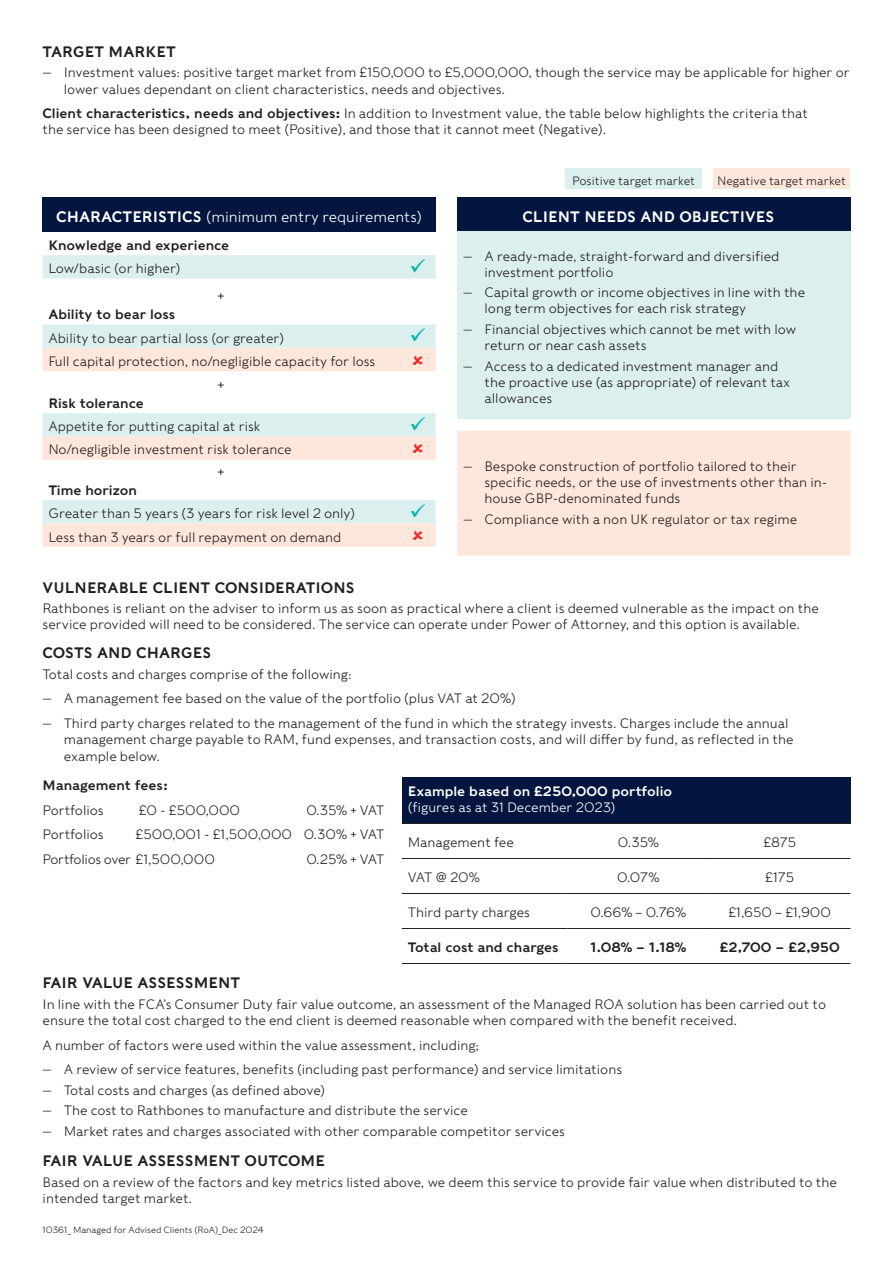
<style>
.page{position:relative;width:893px;height:1263px;background:#fff}
.page>*{position:absolute;margin:0;border:0;box-sizing:border-box;transform-origin:0 0}
.Heading{font:15px "Rathbones Sans";color:#231f20}
.Table_text_bold{font:300 15px "Rathbones Sans";color:#fff}
.Table_text_bold-2{font:15px "Rathbones Sans";color:#fff}
.Table_text{font:300 15px "Rathbones Sans";color:#231f20}
.Text{font:300 13.5px/16.2px "Rathbones Sans";color:#231f20}
.Table_text-2{font:300 13.5px "Rathbones Sans";color:#231f20}
.Table_text_9pt{font:300 13.5px "Rathbones Sans";color:#231f20}
.Table_text-3{font:13.5px "Rathbones Sans";color:#231f20}
.Table_text_9pt-2{font:13.5px/16.2px "Rathbones Sans";color:#fff}
.Table_text_9pt-3{font:13.5px "Rathbones Sans";color:#231f20}
.Text-2{font:300 13.5px "Rathbones Sans";letter-spacing:-.02em;color:#231f20}
.Text-3{font:13.5px "Rathbones Sans";color:#231f20}
.t1{font:300 12px "Rathbones Sans";letter-spacing:-.005em;color:#231f20}
.t2{font:300 9px "Rathbones Sans";color:#231f20}
.s1{font-family:"Guardian RTB Egyp";font-weight:400}
.s2{font-weight:400}
.s3{font-weight:300}
</style>
<div class="page">
<div style="left:42px;top:198px;width:394px;height:34px;background:#041640"></div>
<svg style="left:42px;top:255px;width:394px;height:93px"></svg>
<svg style="left:42px;top:348px;width:394px;height:199px"></svg>
<div style="left:457px;top:198px;width:393px;height:34px;background:#041640"></div>
<div style="left:457px;top:232px;width:393px;height:187px;background:#dbf0ee"></div>
<div style="left:457px;top:431px;width:393px;height:125px;background:#fde7db"></div>
<div style="left:566px;top:169px;width:136px;height:20px;background:#dbf0ee"></div>
<div style="left:714px;top:169px;width:136px;height:20px;background:#fde7db"></div>
<div style="left:402px;top:777px;width:448px;height:46px;background:#041640"></div>
<hr style="left:402px;top:823px;width:166px;height:1px;background:#231f20">
<hr style="left:568px;top:823px;width:141px;height:1px;background:#231f20">
<hr style="left:709px;top:823px;width:141px;height:1px;background:#231f20">
<hr style="left:402px;top:858px;width:166px;height:1px;background:#231f20">
<hr style="left:568px;top:858px;width:141px;height:1px;background:#231f20">
<hr style="left:709px;top:858px;width:141px;height:1px;background:#231f20">
<hr style="left:402px;top:893px;width:166px;height:1px;background:#231f20">
<hr style="left:568px;top:893px;width:141px;height:1px;background:#231f20">
<hr style="left:709px;top:893px;width:141px;height:1px;background:#231f20">
<hr style="left:402px;top:928px;width:166px;height:1px;background:#231f20">
<hr style="left:568px;top:928px;width:141px;height:1px;background:#231f20">
<hr style="left:709px;top:928px;width:141px;height:1px;background:#231f20">
<hr style="left:402px;top:963px;width:166px;height:1px;background:#231f20">
<hr style="left:568px;top:963px;width:141px;height:1px;background:#231f20">
<hr style="left:709px;top:963px;width:141px;height:1px;background:#231f20">
<svg style="left:412px;top:355px;width:11px;height:10px"></svg>
<svg style="left:412px;top:443px;width:11px;height:10px"></svg>
<svg style="left:412px;top:530px;width:11px;height:10px"></svg>
<svg style="left:411px;top:259px;width:14px;height:13px"></svg>
<svg style="left:411px;top:328px;width:14px;height:14px"></svg>
<svg style="left:411px;top:416px;width:14px;height:14px"></svg>
<svg style="left:411px;top:504px;width:14px;height:13px"></svg>
<p class="Heading" style="left:42px;top:42px;width:135px">TARGET MARKET</p>
<p class="Text" style="left:64px;top:64px;width:788px;text-indent:-21px"><span class="s1">—</span> Investment values: positive target market from £150,000 to £5,000,000, though the service may be applicable for higher or lower values dependant on client characteristics, needs and objectives.</p>
<p class="Text" style="left:42px;top:105px;width:767px"><span class="s2">Client characteristics, needs and objectives:</span> In addition to Investment value, the table below highlights the criteria that the service has been designed to meet (Positive), and those that it cannot meet (Negative).</p>
<p class="Table_text_bold" style="left:56px;top:207px;width:367px"><span class="s2">CHARACTERISTICS</span> (minimum entry requirements)</p>
<p class="Table_text-3" style="left:48px;top:236px;width:182px">Knowledge and experience</p>
<p class="Table_text-2" style="left:48px;top:260px;width:134px">Low/basic (or higher)</p>
<p class="Table_text" style="left:218px;top:286px;width:8px">+</p>
<p class="Table_text-3" style="left:48px;top:306px;width:128px">Ability to bear loss</p>
<p class="Table_text-2" style="left:48px;top:329px;width:237px">Ability to bear partial loss (or greater)</p>
<p class="Table_text-2" style="left:48px;top:353px;width:329px">Full capital protection, no/negligible capacity for loss</p>
<p class="Table_text" style="left:218px;top:375px;width:8px">+</p>
<p class="Table_text-3" style="left:48px;top:394px;width:97px">Risk tolerance</p>
<p class="Table_text-2" style="left:48px;top:418px;width:213px">Appetite for putting capital at risk</p>
<p class="Table_text-2" style="left:48px;top:441px;width:245px">No/negligible investment risk tolerance</p>
<p class="Table_text" style="left:218px;top:462px;width:8px">+</p>
<p class="Table_text-3" style="left:48px;top:481px;width:90px">Time horizon</p>
<p class="Table_text-2" style="left:48px;top:505px;width:308px">Greater than 5 years (3 years for risk level 2 only)</p>
<p class="Table_text-2" style="left:48px;top:528px;width:294px">Less than 3 years or full repayment on demand</p>
<p class="t1" style="left:572px;top:173px;width:125px">Positive target market</p>
<p class="t1" style="left:717px;top:173px;width:130px">Negative target market</p>
<p class="Table_text_bold-2" style="left:522px;top:207px;width:254px">CLIENT NEEDS AND OBJECTIVES</p>
<p class="Text" style="left:484px;top:248px;width:296px;text-indent:-21px"><span class="s1">—</span> A ready-made, straight-forward and diversified investment portfolio</p>
<p class="Text" style="left:484px;top:284px;width:322px;text-indent:-21px"><span class="s1">—</span> Capital growth or income objectives in line with the long term objectives for each risk strategy</p>
<p class="Text" style="left:484px;top:321px;width:313px;text-indent:-21px"><span class="s1">—</span> Financial objectives which cannot be met with low return or near cash assets</p>
<p class="Text" style="left:484px;top:358px;width:307px;text-indent:-21px"><span class="s1">—</span> Access to a dedicated investment manager and the proactive use (as appropriate) of relevant tax allowances</p>
<p class="Text" style="left:484px;top:458px;width:344px;text-indent:-21px"><span class="s1">—</span> Bespoke construction of portfolio tailored to their specific needs, or the use of investments other than in&shy;house GBP-denominated funds</p>
<p class="Text" style="left:463px;top:511px;width:335px"><span class="s1">—</span> Compliance with a non UK regulator or tax regime</p>
<p class="Heading" style="left:43px;top:578px;width:314px">VULNERABLE CLIENT CONSIDERATIONS</p>
<p class="Text" style="left:43px;top:600px;width:778px">Rathbones is reliant on the adviser to inform us as soon as practical where a client is deemed vulnerable as the impact on the service provided will need to be considered. The service can operate under Power of Attorney, and this option is available.</p>
<p class="Heading" style="left:43px;top:643px;width:170px">COSTS AND CHARGES</p>
<p class="Text" style="left:43px;top:666px;width:311px">Total costs and charges comprise of the following:</p>
<p class="Text" style="left:43px;top:690px;width:475px"><span class="s1">—</span> A management fee based on the value of the portfolio (plus VAT at 20%)</p>
<p class="Text" style="left:64px;top:715px;width:731px;text-indent:-21px"><span class="s1">—</span> Third party charges related to the management of the fund in which the strategy invests. Charges include the annual management charge payable to RAM, fund expenses, and transaction costs, and will differ by fund, as reflected in the example below.</p>
<p class="Text-3" style="left:43px;top:776px;width:127px">Management fees:</p>
<p class="Text" style="left:43px;top:801px;width:63px">Portfolios</p>
<p class="Text" style="left:139px;top:801px;width:103px">£0 - £500,000</p>
<p class="Text" style="left:306px;top:801px;width:80px">0.35% + VAT</p>
<p class="Text" style="left:43px;top:826px;width:63px">Portfolios</p>
<p class="Text" style="left:136px;top:826px;width:250px">£500,001 - £1,500,000 0.30% + VAT</p>
<p class="Text-2" style="left:43px;top:851px;width:174px">Portfolios over £1,500,000</p>
<p class="Text" style="left:306px;top:851px;width:80px">0.25% + VAT</p>
<p class="Table_text_9pt-2" style="left:408px;top:782px;width:266px">Example based on £250,000 portfolio <span class="s3">(figures as at 31 December 2023)</span></p>
<p class="Table_text_9pt" style="left:408px;top:834px;width:107px">Management fee</p>
<p class="Table_text_9pt" style="left:618px;top:834px;width:42px">0.35%</p>
<p class="Table_text_9pt" style="left:763px;top:834px;width:34px">£875</p>
<p class="Table_text_9pt" style="left:408px;top:869px;width:74px">VAT @ 20%</p>
<p class="Table_text_9pt" style="left:617px;top:869px;width:44px">0.07%</p>
<p class="Table_text_9pt" style="left:765px;top:869px;width:30px">£175</p>
<p class="Table_text_9pt" style="left:408px;top:904px;width:124px">Third party charges</p>
<p class="Table_text_9pt" style="left:590px;top:904px;width:97px">0.66% – 0.76%</p>
<p class="Table_text_9pt" style="left:728px;top:904px;width:104px">£1,650 – £1,900</p>
<p class="Table_text_9pt-3" style="left:408px;top:939px;width:152px">Total cost and charges</p>
<p class="Table_text_9pt-3" style="left:591px;top:939px;width:97px">1.08% – 1.18%</p>
<p class="Table_text_9pt-3" style="left:720px;top:939px;width:122px">£2,700 – £2,950</p>
<p class="Heading" style="left:43px;top:973px;width:199px">FAIR VALUE ASSESSMENT</p>
<p class="Text" style="left:43px;top:996px;width:785px">In line with the FCA’s Consumer Duty fair value outcome, an assessment of the Managed ROA solution has been carried out to ensure the total cost charged to the end client is deemed reasonable when compared with the benefit received.</p>
<p class="Text" style="left:43px;top:1036px;width:438px">A number of factors were used within the value assessment, including;</p>
<p class="Text" style="left:43px;top:1061px;width:581px"><span class="s1">—</span> A review of service features, benefits (including past performance) and service limitations</p>
<p class="Text" style="left:43px;top:1082px;width:284px"><span class="s1">—</span> Total costs and charges (as defined above)</p>
<p class="Text" style="left:43px;top:1102px;width:427px"><span class="s1">—</span> The cost to Rathbones to manufacture and distribute the service</p>
<p class="Text" style="left:43px;top:1123px;width:524px"><span class="s1">—</span> Market rates and charges associated with other comparable competitor services</p>
<p class="Heading" style="left:43px;top:1151px;width:284px">FAIR VALUE ASSESSMENT OUTCOME</p>
<p class="Text" style="left:43px;top:1174px;width:796px">Based on a review of the factors and key metrics listed above, we deem this service to provide fair value when distributed to the intended target market.</p>
<p class="t2" style="left:43px;top:1224px;width:223px">10361_ Managed for Advised Clients (RoA)_Dec 2024</p>
</div>
